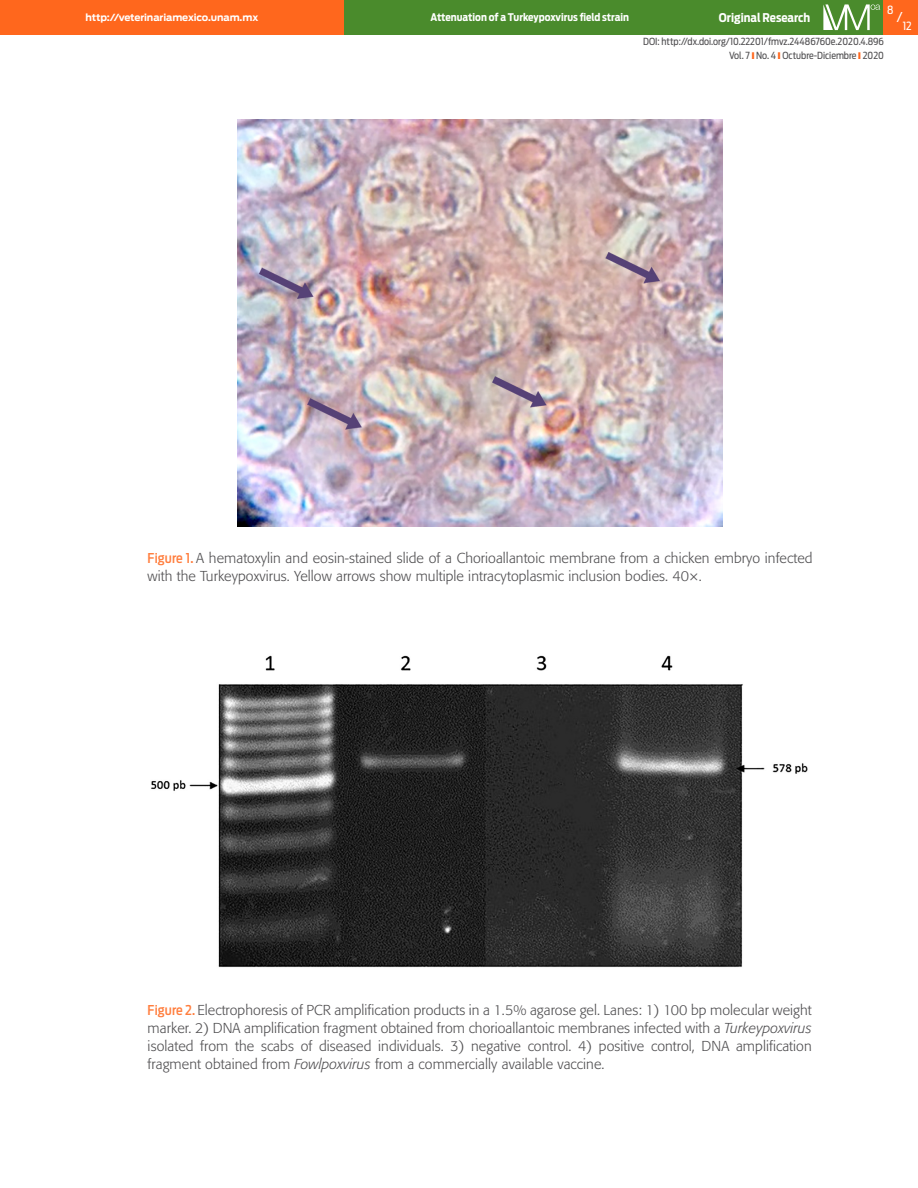
<style>
.page{position:relative;width:918px;height:1188px;background:#fff}
.page>*{position:absolute;margin:0;border:0;box-sizing:border-box;transform-origin:0 0}
.t1{font:300 14.25px/18px "Formata";letter-spacing:.005em;color:#504f51}
.t2{font:13.5px "Antenna Cond";color:#fff}
.t3{font:700 12px "Antenna Cond";color:#fff}
.t4{font:11.25px "Antenna Cond";color:#fff}
.t5{font:700 10.5px "Antenna Cond";color:#fff}
.t6{font:9.75px/13.8px "Antenna Cond";color:#504f51;text-align:right}
.t7{font:700 9.75px "Antenna";letter-spacing:-.01em;color:#fff}
.s1{font-family:"Antenna Cond";font-weight:500;font-size:13.5px;color:#ff7e3e}
.s2{font-style:italic}
</style>
<div class="page">
<div style="left:344px;top:0;width:543px;height:34px;background:#4a8b2c"></div>
<svg style="left:823px;top:4px;width:57px;height:26px"></svg>
<div style="left:884px;top:0;width:34px;height:34px;background:#ff671d"></div>
<div style="left:0;top:0;width:344px;height:34px;background:#ff671d"></div>
<img style="left:238px;top:119px;width:485px;height:407px">
<img style="left:151px;top:655px;width:657px;height:313px">
<p class="t7" style="left:85px;top:12px;width:174px">http://veterinariamexico.unam.mx</p>
<p class="t4" style="left:887px;top:3px;width:8px">8</p>
<p class="t2" style="left:897px;top:9px;width:7px">/</p>
<p class="t5" style="left:430px;top:11px;width:200px">Attenuation of a Turkeypoxvirus field strain</p>
<p class="t3" style="left:719px;top:10px;width:93px">Original Research</p>
<p class="t6" style="left:643px;top:35px;width:242px">DOI: http://dx.doi.org/10.22201/fmvz.24486760e.2020.4.896<br>Vol. 7 No. 4 Octubre-Diciembre 2020</p>
<p class="t4" style="left:903px;top:19px;width:10px">12</p>
<p class="t1" style="left:148px;top:549px;width:666px"><span class="s1">Figure 1.</span> A hematoxylin and eosin-stained slide of a Chorioallantoic membrane from a chicken embryo infected with the Turkeypoxvirus. Yellow arrows show multiple intracytoplasmic inclusion bodies. 40×.</p>
<p class="t1" style="left:148px;top:1001px;width:666px;text-align:justify"><span class="s1">Figure 2.</span> Electrophoresis of PCR amplification products in a 1.5% agarose gel. Lanes: 1) 100 bp molecular weight marker. 2) DNA amplification fragment obtained from chorioallantoic membranes infected with a <span class="s2">Turkeypoxvirus </span>isolated from the scabs of diseased individuals. 3) negative control. 4) positive control, DNA amplification fragment obtained from <span class="s2">Fowlpoxvirus</span> from a commercially available vaccine.</p>
</div>
